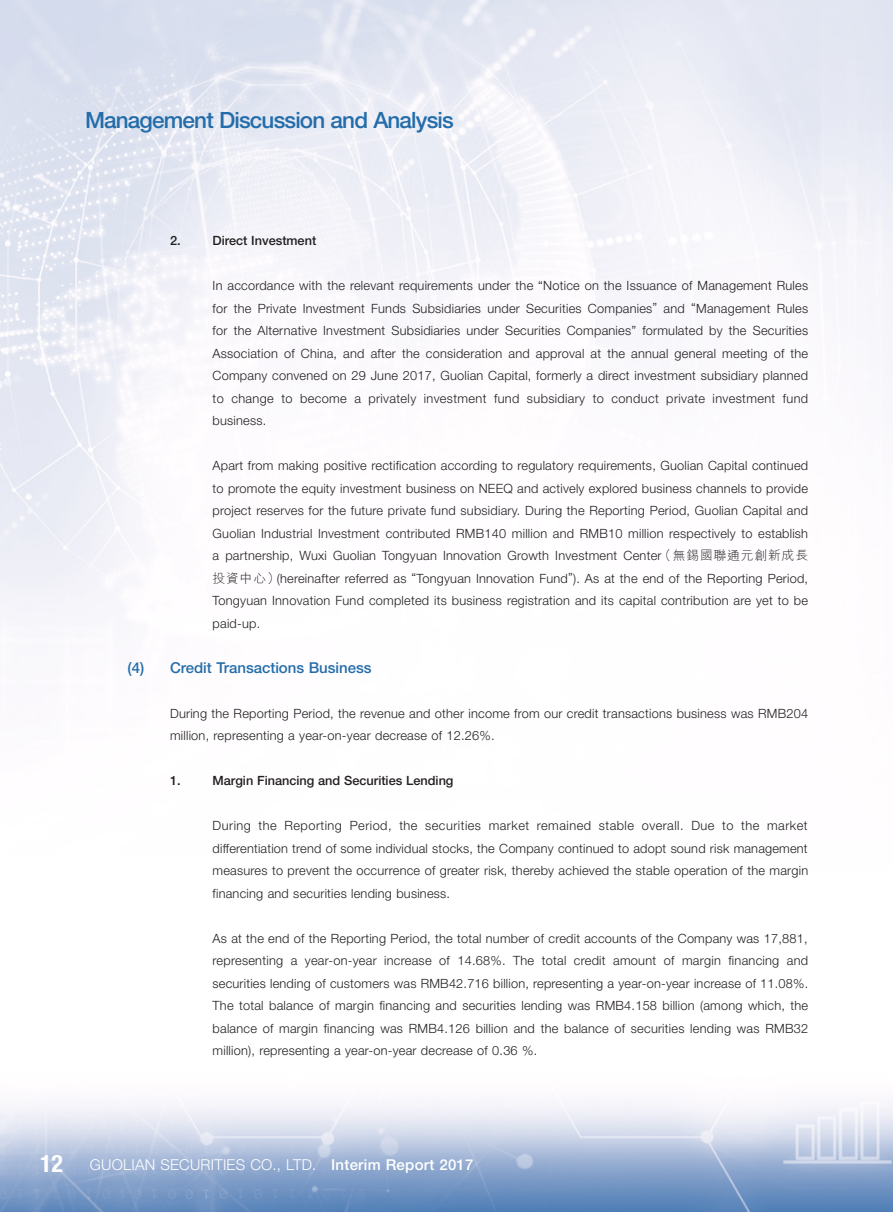
<style>
.page{position:relative;width:893px;height:1212px;background:#fff}
.page>*{position:absolute;margin:0;border:0;box-sizing:border-box;transform-origin:0 0}
.t1{font:500 22.5px "Helvetica Neue LT Std";letter-spacing:-.035em;color:#246daa}
.t2{font:300 15px "Helvetica Neue LT Std";letter-spacing:.015em;color:#fff}
.Heading_2{font:500 15px "Helvetica Neue LT Std";color:#246daa}
.Body_Text{font:300 12.75px/22.5px "Helvetica Neue LT Std";letter-spacing:.02em;color:#231f20;text-align:justify}
.Heading_3{font:500 12.75px "Helvetica Neue LT Std";color:#231f20}
.s1{font-family:"M Hei HK"}
.s2{font-weight:700;font-stretch:condensed;font-size:24px}
.s3{font-weight:500}
</style>
<div class="page">
<img style="left:0;top:0;width:893px;height:1212px">
<h1 class="t1" style="left:85px;top:106px;width:370px">Management Discussion and Analysis</h1>
<p class="Heading_3" style="left:170px;top:233px;width:12px">2.</p>
<p class="Heading_3" style="left:213px;top:233px;width:105px">Direct Investment</p>
<p class="Body_Text" style="left:213px;top:274px;width:597px">In accordance with the relevant requirements under the “Notice on the Issuance of Management Rules for the Private Investment Funds Subsidiaries under Securities Companies” and “Management Rules for the Alternative Investment Subsidiaries under Securities Companies” formulated by the Securities Association of China, and after the consideration and approval at the annual general meeting of the Company convened on 29 June 2017, Guolian Capital, formerly a direct investment subsidiary planned to change to become a privately investment fund subsidiary to conduct private investment fund business.</p>
<p class="Body_Text" style="left:213px;top:454px;width:597px">Apart from making positive rectification according to regulatory requirements, Guolian Capital continued to promote the equity investment business on NEEQ and actively explored business channels to provide project reserves for the future private fund subsidiary. During the Reporting Period, Guolian Capital and Guolian Industrial Investment contributed RMB140 million and RMB10 million respectively to establish a partnership, Wuxi Guolian Tongyuan Innovation Growth Investment Center<span class="s1">（無錫國聯通元創新成長投資中心）</span>(hereinafter referred as “Tongyuan Innovation Fund”). As at the end of the Reporting Period, Tongyuan Innovation Fund completed its business registration and its capital contribution are yet to be paid-up.</p>
<p class="Heading_2" style="left:128px;top:658px;width:246px">(4) Credit Transactions Business</p>
<p class="Body_Text" style="left:170px;top:702px;width:639px">During the Reporting Period, the revenue and other income from our credit transactions business was RMB204 million, representing a year-on-year decrease of 12.26%.</p>
<p class="Heading_3" style="left:170px;top:773px;width:12px">1.</p>
<p class="Heading_3" style="left:213px;top:773px;width:242px">Margin Financing and Securities Lending</p>
<p class="Body_Text" style="left:213px;top:814px;width:597px">During the Reporting Period, the securities market remained stable overall. Due to the market differentiation trend of some individual stocks, the Company continued to adopt sound risk management measures to prevent the occurrence of greater risk, thereby achieved the stable operation of the margin financing and securities lending business.</p>
<p class="Body_Text" style="left:213px;top:927px;width:597px">As at the end of the Reporting Period, the total number of credit accounts of the Company was 17,881, representing a year-on-year increase of 14.68%. The total credit amount of margin financing and securities lending of customers was RMB42.716 billion, representing a year-on-year increase of 11.08%.<br>The total balance of margin financing and securities lending was RMB4.158 billion (among which, the balance of margin financing was RMB4.126 billion and the balance of securities lending was RMB32 million), representing a year-on-year decrease of 0.36 %.</p>
<p class="t2" style="left:40px;top:1155px;width:435px"><span class="s2">12</span> GUOLIAN SECURITIES CO., LTD. <span class="s3">Interim Report 2017</span></p>
</div>
